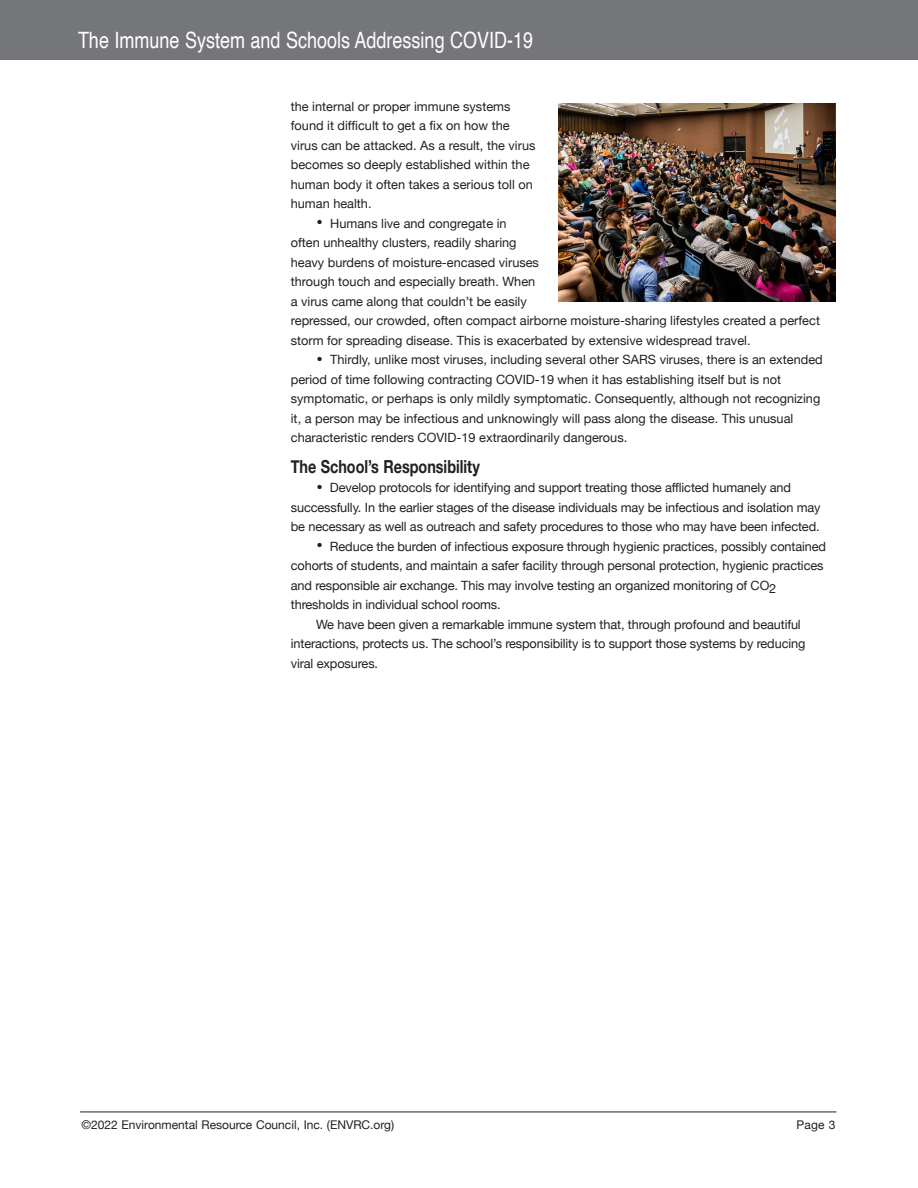
<style>
.page{position:relative;width:918px;height:1188px;background:#fff}
.page>*{position:absolute;margin:0;border:0;box-sizing:border-box;transform-origin:0 0}
.t1{font:22.5px "Helvetica";color:#fff;scale:.8 1}
.Header_black{font:700 18px "Helvetica Neue";color:#231f20;scale:.8 1}
.Paragraph_Style_1{font:12.75px/19.5px "Helvetica Neue";color:#231f20}
.t2{font:12px "Helvetica Neue";color:#231f20}
.s1{font-size:19.5px}
</style>
<div class="page">
<div style="left:0;top:0;width:918px;height:59px;background:#757679"></div>
<hr style="left:80px;top:1112px;width:756px;height:1px;background:#231f20">
<img style="left:559px;top:104px;width:277px;height:197px">
<p class="t1" style="left:78px;top:23px;width:571px">The Immune System and Schools Addressing COVID-19</p>
<p class="Paragraph_Style_1" style="left:291px;top:97px;width:246px">the internal or proper immune systems found it difficult to get a fix on how the virus can be attacked. As a result, the virus becomes so deeply established within the human body it often takes a serious toll on human health.</p>
<p class="Paragraph_Style_1" style="left:291px;top:214px;width:531px;text-indent:26px"><span class="s1">•</span> Humans live and congregate in<br>often unhealthy clusters, readily sharing<br>heavy burdens of moisture-encased viruses<br>through touch and especially breath. When<br>a virus came along that couldn’t be easily<br>repressed, our crowded, often compact airborne moisture-sharing lifestyles created a perfect storm for spreading disease. This is exacerbated by extensive widespread travel.</p>
<p class="Paragraph_Style_1" style="left:291px;top:351px;width:534px;text-indent:26px"><span class="s1">•</span> Thirdly, unlike most viruses, including several other SARS viruses, there is an extended period of time following contracting COVID-19 when it has establishing itself but is not symptomatic, or perhaps is only mildly symptomatic. Consequently, although not recognizing it, a person may be infectious and unknowingly will pass along the disease. This unusual characteristic renders COVID-19 extraordinarily dangerous.</p>
<p class="Header_black" style="left:291px;top:452px;width:238px">The School’s Responsibility</p>
<p class="Paragraph_Style_1" style="left:291px;top:479px;width:531px;text-align:center"><span class="s1">•</span> Develop protocols for identifying and support treating those afflicted humanely and successfully. In the earlier stages of the disease individuals may be infectious and isolation may be necessary as well as outreach and safety procedures to those who may have been infected.</p>
<p class="Paragraph_Style_1" style="left:291px;top:537px;width:537px;text-indent:26px"><span class="s1">•</span> Reduce the burden of infectious exposure through hygienic practices, possibly contained cohorts of students, and maintain a safer facility through personal protection, hygienic practices and responsible air exchange. This may involve testing an organized monitoring of CO2 thresholds in individual school rooms.</p>
<p class="Paragraph_Style_1" style="left:291px;top:615px;width:516px;text-indent:26px">We have been given a remarkable immune system that, through profound and beautiful interactions, protects us. The school’s responsibility is to support those systems by reducing viral exposures.</p>
<p class="t2" style="left:82px;top:1116px;width:314px">©2022 Environmental Resource Council, Inc. (ENVRC.org)</p>
<p class="t2" style="left:796px;top:1116px;width:41px">Page 3</p>
</div>
